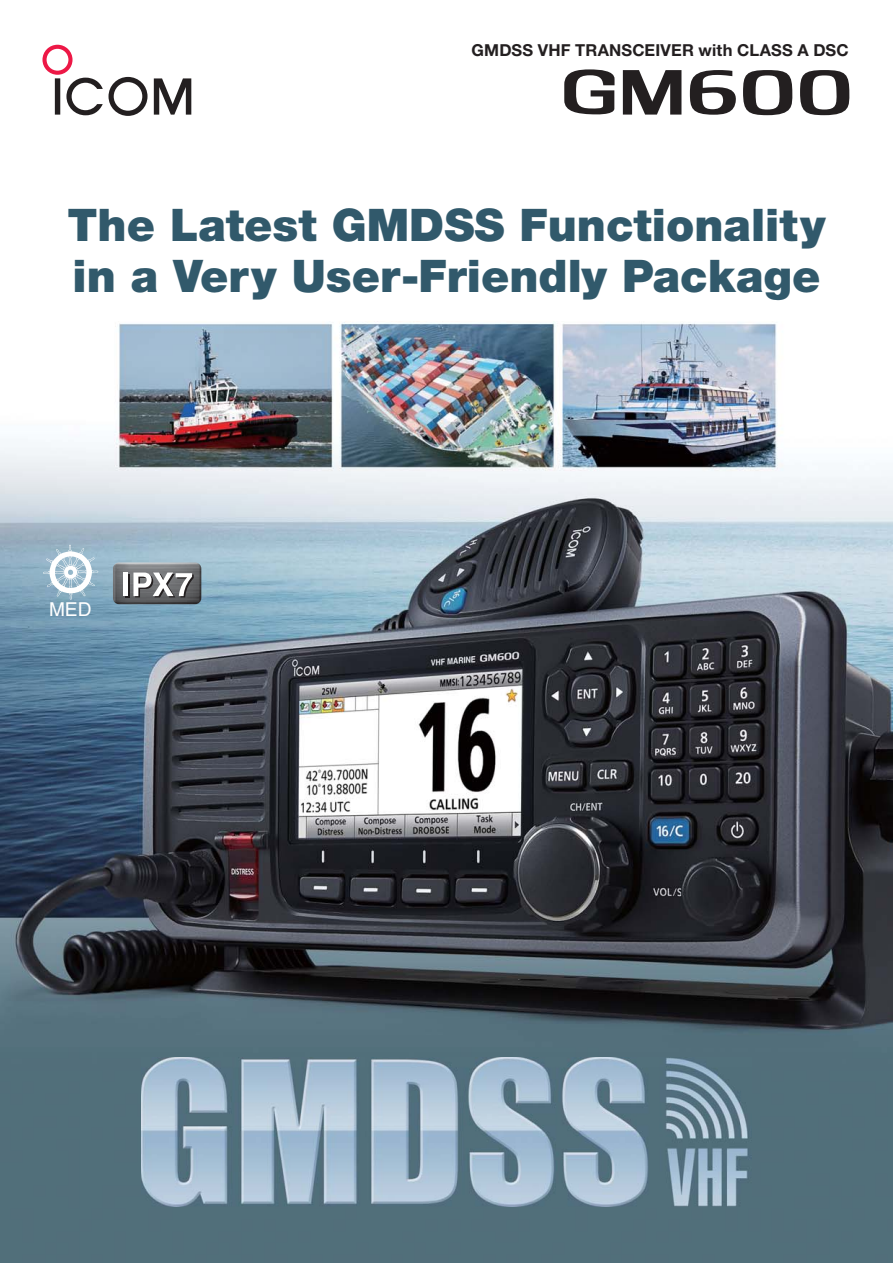
<style>
.page{position:relative;width:893px;height:1263px;background:#fff}
.page>*{position:absolute;margin:0;border:0;box-sizing:border-box;transform-origin:0 0}
.t1{font:900 45px/51px "Helvetica Neue LT Std";color:#31596b}
.t2{font:19.2px "Helvetica LT Std";color:#fff}
.t3{font:700 16.5px "Helvetica Neue LT Std";letter-spacing:.01em;color:#231f20}
</style>
<div class="page">
<img style="left:0;top:44px;width:893px;height:1219px">
<svg style="left:154px;top:78px;width:37px;height:37px"></svg>
<svg style="left:42px;top:45px;width:105px;height:71px"></svg>
<img style="left:113px;top:562px;width:88px;height:42px;border-radius:6px">
<div style="left:125px;top:574px;width:5px;height:23px;background:#231f20"></div>
<div style="left:123px;top:573px;width:5px;height:23px;background:#fff"></div>
<svg style="left:133px;top:573px;width:61px;height:24px"></svg>
<svg style="left:43px;top:545px;width:55px;height:55px"></svg>
<img style="left:141px;top:1057px;width:611px;height:149px">
<svg style="left:564px;top:69px;width:50px;height:47px"></svg>
<svg style="left:623px;top:70px;width:58px;height:45px"></svg>
<svg style="left:690px;top:70px;width:46px;height:45px"></svg>
<svg style="left:743px;top:70px;width:50px;height:45px"></svg>
<svg style="left:800px;top:70px;width:50px;height:45px"></svg>
<p class="t3" style="left:471px;top:41px;width:378px">GMDSS VHF TRANSCEIVER with CLASS A DSC</p>
<p class="t1" style="left:67px;top:205px;width:759px">The Latest GMDSS Functionality in a Very User-Friendly Package</p>
<p class="t2" style="left:49px;top:603px;width:44px">MED</p>
</div>
